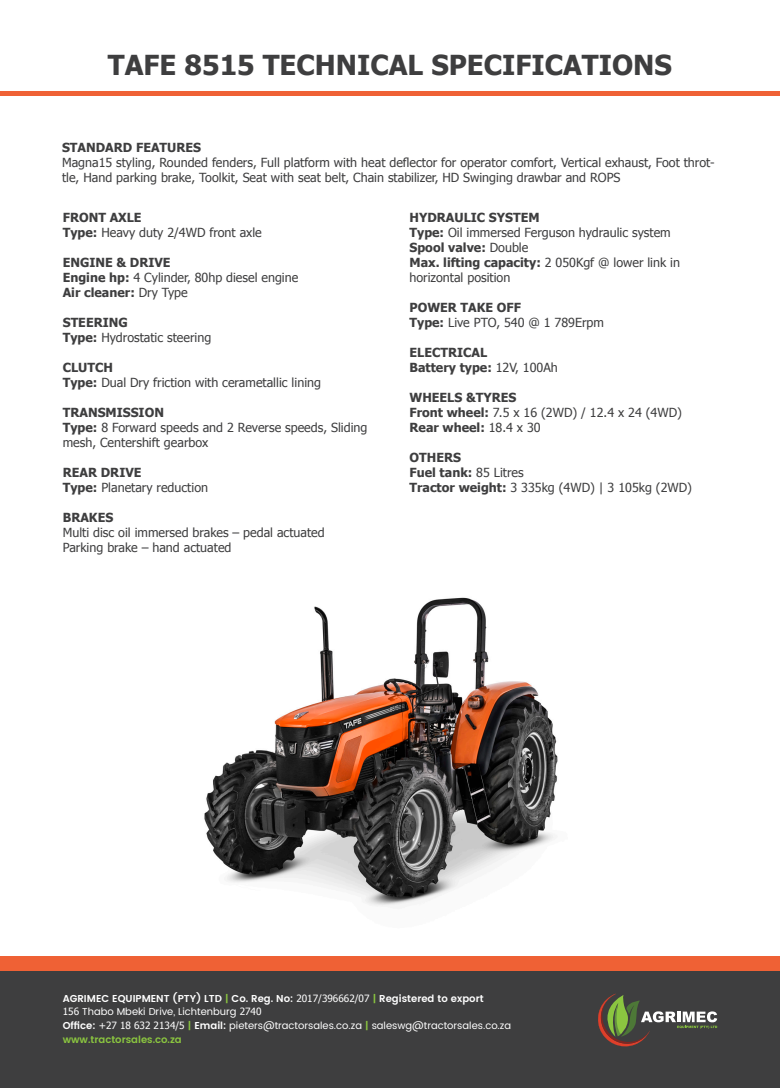
<style>
.page{position:relative;width:780px;height:1088px;background:#fff}
.page>*{position:absolute;margin:0;border:0;box-sizing:border-box;transform-origin:0 0}
.t1{font:700 27.5px "Tahoma";color:#3e3e3f}
.t2{font:12.5px/15px "Tahoma";color:#3e3e3f}
.t3{font:700 12.5px "Tahoma";color:#3e3e3f}
.t4{font:10px "Poppins";color:#fff}
.t5{font:600 10px "Poppins";color:#fff}
.t6{font:600 10px "Poppins";color:#8bc640}
.s1{font-weight:700}
.s2{font-weight:400}
.s3{color:#8bc640}
.s4{font-family:"Tahoma";font-weight:400}
.s5{font-family:"Tahoma"}
.s6{font-weight:600}
.s7{font-weight:600;color:#8bc640}
</style>
<div class="page">
<div style="left:0;top:956px;width:779px;height:132px;background:#3e3e3f"></div>
<div style="left:0;top:956px;width:779px;height:14px;background:#ef6135"></div>
<svg style="left:598px;top:994px;width:119px;height:53px"></svg>
<div style="left:0;top:91px;width:780px;height:5px;background:#ef6135"></div>
<img style="left:204px;top:597px;width:354px;height:309px">
<p class="t1" style="left:108px;top:46px;width:565px">TAFE 8515 TECHNICAL SPECIFICATIONS</p>
<p class="t3" style="left:62px;top:139px;width:141px">STANDARD FEATURES</p>
<p class="t2" style="left:62px;top:155px;width:654px">Magna15 styling, Rounded fenders, Full platform with heat deflector for operator comfort, Vertical exhaust, Foot throt&shy;tle, Hand parking brake, Toolkit, Seat with seat belt, Chain stabilizer, HD Swinging drawbar and ROPS</p>
<p class="t3" style="left:63px;top:209px;width:80px">FRONT AXLE</p>
<p class="t2" style="left:63px;top:224px;width:200px"><span class="s1">Type:</span> Heavy duty 2/4WD front axle</p>
<p class="t3" style="left:63px;top:254px;width:109px">ENGINE &amp; DRIVE</p>
<p class="t2" style="left:63px;top:269px;width:237px"><span class="s1">Engine hp:</span> 4 Cylinder, 80hp diesel engine</p>
<p class="t3" style="left:63px;top:284px;width:126px">Air cleaner: <span class="s2">Dry Type</span></p>
<p class="t3" style="left:63px;top:314px;width:66px">STEERING</p>
<p class="t2" style="left:63px;top:329px;width:150px"><span class="s1">Type:</span> Hydrostatic steering</p>
<p class="t3" style="left:63px;top:359px;width:52px">CLUTCH</p>
<p class="t2" style="left:63px;top:374px;width:260px"><span class="s1">Type:</span> Dual Dry friction with cerametallic lining</p>
<p class="t3" style="left:63px;top:404px;width:103px">TRANSMISSION</p>
<p class="t2" style="left:63px;top:419px;width:306px"><span class="s1">Type:</span> 8 Forward speeds and 2 Reverse speeds, Sliding</p>
<p class="t2" style="left:63px;top:434px;width:147px">mesh, Centershift gearbox</p>
<p class="t3" style="left:63px;top:464px;width:80px">REAR DRIVE</p>
<p class="t2" style="left:63px;top:479px;width:147px"><span class="s1">Type:</span> Planetary reduction</p>
<p class="t3" style="left:63px;top:509px;width:52px">BRAKES</p>
<p class="t2" style="left:63px;top:524px;width:263px">Multi disc oil immersed brakes – pedal actuated</p>
<p class="t2" style="left:63px;top:539px;width:170px">Parking brake – hand actuated</p>
<p class="t3" style="left:409px;top:209px;width:132px">HYDRAULIC SYSTEM</p>
<p class="t2" style="left:409px;top:224px;width:263px"><span class="s1">Type:</span> Oil immersed Ferguson hydraulic system</p>
<p class="t3" style="left:409px;top:239px;width:120px">Spool valve: <span class="s2">Double</span></p>
<p class="t3" style="left:409px;top:254px;width:272px">Max. lifting capacity: <span class="s2">2 050Kgf @ lower link in</span></p>
<p class="t2" style="left:409px;top:269px;width:102px">horizontal position</p>
<p class="t3" style="left:409px;top:299px;width:113px">POWER TAKE OFF</p>
<p class="t2" style="left:409px;top:314px;width:196px"><span class="s1">Type:</span> Live PTO, 540 @ 1 789Erpm</p>
<p class="t3" style="left:409px;top:344px;width:79px">ELECTRICAL</p>
<p class="t3" style="left:409px;top:359px;width:150px">Battery type: <span class="s2">12V, 100Ah</span></p>
<p class="t3" style="left:409px;top:389px;width:108px">WHEELS &amp;TYRES</p>
<p class="t2" style="left:409px;top:404px;width:274px"><span class="s1">Front wheel:</span> 7.5 x 16 (2WD) / 12.4 x 24 (4WD)</p>
<p class="t3" style="left:409px;top:419px;width:133px">Rear wheel: <span class="s2">18.4 x 30</span></p>
<p class="t3" style="left:409px;top:449px;width:53px">OTHERS</p>
<p class="t3" style="left:409px;top:464px;width:116px">Fuel tank: <span class="s2">85 Litres</span></p>
<p class="t2" style="left:409px;top:479px;width:284px"><span class="s1">Tractor weight:</span> 3 335kg (4WD) | 3 105kg (2WD)</p>
<p class="t5" style="left:63px;top:990px;width:422px">AGRIMEC EQUIPMENT (PTY) LTD <span class="s3">|</span> Co. Reg. No: <span class="s4">2017/396662/07</span> <span class="s3">|</span> Registered to export</p>
<p class="t4" style="left:63px;top:1004px;width:200px"><span class="s5">156</span> Thabo Mbeki Drive, Lichtenburg <span class="s5">2740</span></p>
<p class="t4" style="left:63px;top:1018px;width:450px"><span class="s6">Office:</span> <span class="s5">+27 18 632 2134/5</span> <span class="s7">|</span> <span class="s6">Email:</span> pieters@tractorsales.co.za <span class="s7">|</span> saleswg@tractorsales.co.za</p>
<p class="t6" style="left:63px;top:1032px;width:121px">www.tractorsales.co.za</p>
</div>
